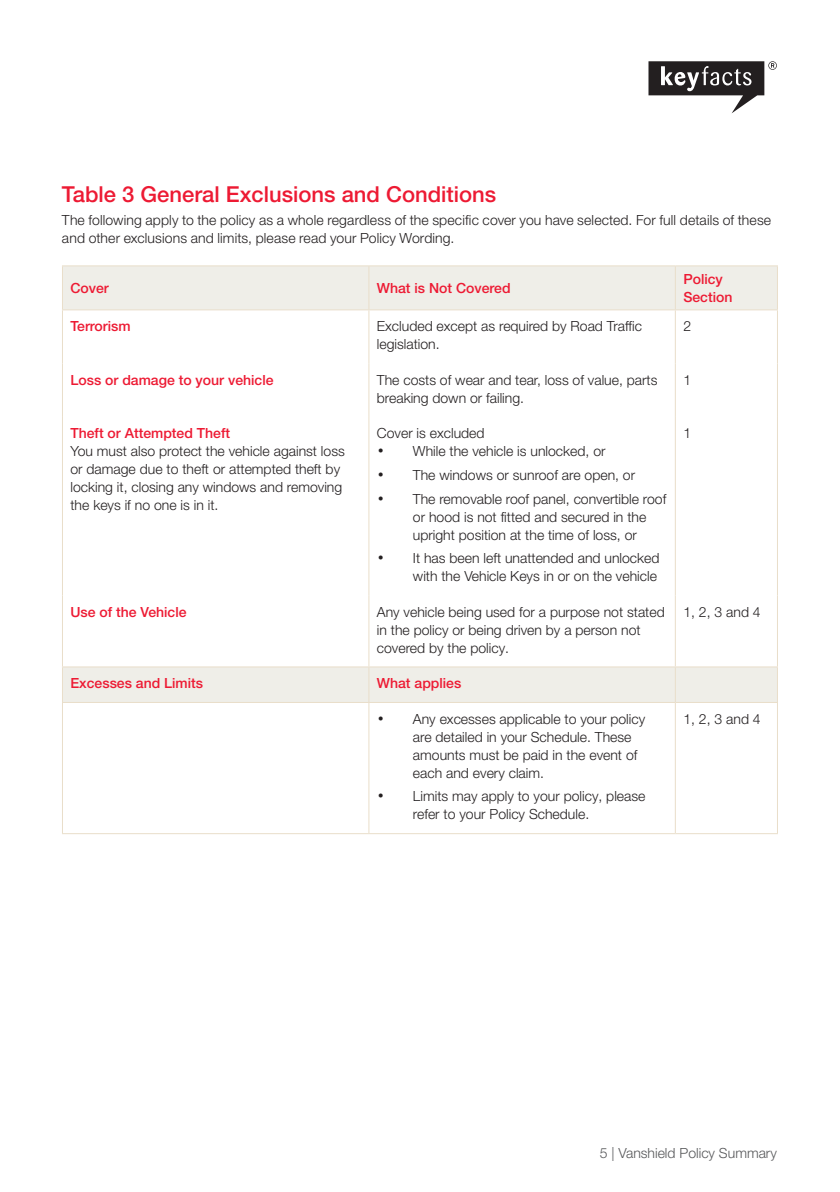
<style>
.page{position:relative;width:840px;height:1192px;background:#fff}
.page>*{position:absolute;margin:0;border:0;box-sizing:border-box;transform-origin:0 0}
.SINGLE_COLUMN_BODY{font:500 22px "Helvetica Neue LT Pro";color:#ed1a33}
.SINGLE_COLUMN_BODY-2{font:300 14px/18px "Helvetica Neue LT Pro";color:#231f20}
.TABLE_BODY{font:300 14px/18px "Helvetica Neue LT Pro";color:#231f20}
.TABLE_SUB_HEADER{font:500 14px "Helvetica Neue LT Pro";color:#ed1a33}
.BODY{font:500 14px "Helvetica Neue LT Pro";color:#ed1a33}
.BODY-2{font:300 14px "Helvetica Neue LT Pro";color:#57585a}
.s1{font-family:"Arial";font-size:16px}
</style>
<div class="page">
<svg style="left:63px;top:266px;width:713px;height:436px"></svg>
<hr style="left:62px;top:265px;width:307px;height:1px;background:#e9deca">
<hr style="left:62px;top:266px;width:1px;height:43px;background:#e9deca">
<hr style="left:369px;top:265px;width:306px;height:1px;background:#e9deca">
<hr style="left:368px;top:266px;width:1px;height:43px;background:#e9deca">
<hr style="left:675px;top:265px;width:102px;height:1px;background:#e9deca">
<hr style="left:674px;top:266px;width:1px;height:43px;background:#e9deca">
<hr style="left:776px;top:266px;width:1px;height:43px;background:#e9deca">
<hr style="left:62px;top:309px;width:307px;height:1px;background:#e9deca">
<hr style="left:62px;top:310px;width:1px;height:53px;background:#e9deca">
<hr style="left:369px;top:309px;width:306px;height:1px;background:#e9deca">
<hr style="left:368px;top:310px;width:1px;height:53px;background:#e9deca">
<hr style="left:675px;top:309px;width:102px;height:1px;background:#e9deca">
<hr style="left:674px;top:310px;width:1px;height:53px;background:#e9deca">
<hr style="left:776px;top:310px;width:1px;height:53px;background:#e9deca">
<hr style="left:62px;top:363px;width:1px;height:54px;background:#e9deca">
<hr style="left:368px;top:363px;width:1px;height:54px;background:#e9deca">
<hr style="left:674px;top:363px;width:1px;height:54px;background:#e9deca">
<hr style="left:776px;top:363px;width:1px;height:54px;background:#e9deca">
<hr style="left:62px;top:417px;width:1px;height:178px;background:#e9deca">
<hr style="left:368px;top:417px;width:1px;height:178px;background:#e9deca">
<hr style="left:674px;top:417px;width:1px;height:178px;background:#e9deca">
<hr style="left:776px;top:417px;width:1px;height:178px;background:#e9deca">
<hr style="left:62px;top:595px;width:1px;height:71px;background:#e9deca">
<hr style="left:368px;top:595px;width:1px;height:71px;background:#e9deca">
<hr style="left:674px;top:595px;width:1px;height:71px;background:#e9deca">
<hr style="left:776px;top:595px;width:1px;height:71px;background:#e9deca">
<hr style="left:62px;top:666px;width:307px;height:1px;background:#e9deca">
<hr style="left:62px;top:667px;width:1px;height:35px;background:#e9deca">
<hr style="left:369px;top:666px;width:306px;height:1px;background:#e9deca">
<hr style="left:368px;top:667px;width:1px;height:35px;background:#e9deca">
<hr style="left:675px;top:666px;width:102px;height:1px;background:#e9deca">
<hr style="left:674px;top:667px;width:1px;height:35px;background:#e9deca">
<hr style="left:776px;top:667px;width:1px;height:35px;background:#e9deca">
<hr style="left:62px;top:702px;width:307px;height:1px;background:#e9deca">
<hr style="left:62px;top:703px;width:1px;height:130px;background:#e9deca">
<hr style="left:369px;top:702px;width:306px;height:1px;background:#e9deca">
<hr style="left:368px;top:703px;width:1px;height:130px;background:#e9deca">
<hr style="left:675px;top:702px;width:102px;height:1px;background:#e9deca">
<hr style="left:674px;top:703px;width:1px;height:130px;background:#e9deca">
<hr style="left:776px;top:703px;width:1px;height:130px;background:#e9deca">
<hr style="left:62px;top:833px;width:307px;height:1px;background:#e9deca">
<hr style="left:369px;top:833px;width:306px;height:1px;background:#e9deca">
<hr style="left:675px;top:833px;width:102px;height:1px;background:#e9deca">
<svg style="left:648px;top:61px;width:128px;height:52px"></svg>
<p class="SINGLE_COLUMN_BODY" style="left:62px;top:181px;width:435px">Table 3 General Exclusions and Conditions</p>
<p class="SINGLE_COLUMN_BODY-2" style="left:62px;top:211px;width:710px">The following apply to the policy as a whole regardless of the specific cover you have selected. For full details of these and other exclusions and limits, please read your Policy Wording.</p>
<p class="BODY" style="left:70px;top:280px;width:40px">Cover</p>
<p class="BODY" style="left:377px;top:280px;width:135px">What is Not Covered</p>
<p class="BODY" style="left:683px;top:271px;width:41px">Policy</p>
<p class="BODY" style="left:683px;top:289px;width:51px">Section</p>
<p class="TABLE_SUB_HEADER" style="left:70px;top:318px;width:62px">Terrorism</p>
<p class="TABLE_BODY" style="left:377px;top:317px;width:266px">Excluded except as required by Road Traffic legislation.</p>
<p class="TABLE_BODY" style="left:683px;top:317px;width:9px">2</p>
<p class="TABLE_SUB_HEADER" style="left:70px;top:371px;width:204px">Loss or damage to your vehicle</p>
<p class="TABLE_BODY" style="left:377px;top:370px;width:282px">The costs of wear and tear, loss of value, parts breaking down or failing.</p>
<p class="TABLE_BODY" style="left:683px;top:370px;width:9px">1</p>
<p class="TABLE_SUB_HEADER" style="left:70px;top:425px;width:161px">Theft or Attempted Theft</p>
<p class="TABLE_BODY" style="left:70px;top:442px;width:276px">You must also protect the vehicle against loss or damage due to theft or attempted theft by locking it, closing any windows and removing the keys if no one is in it.</p>
<p class="TABLE_BODY" style="left:377px;top:424px;width:109px">Cover is excluded</p>
<p class="SINGLE_COLUMN_BODY-2" style="left:377px;top:442px;width:230px"><span class="s1">•</span> While the vehicle is unlocked, or</p>
<p class="SINGLE_COLUMN_BODY-2" style="left:377px;top:466px;width:260px"><span class="s1">•</span> The windows or sunroof are open, or</p>
<p class="SINGLE_COLUMN_BODY-2" style="left:413px;top:489px;width:255px;text-indent:-36px"><span class="s1">•</span> The removable roof panel, convertible roof or hood is not fitted and secured in the upright position at the time of loss, or</p>
<p class="SINGLE_COLUMN_BODY-2" style="left:377px;top:549px;width:284px;text-align:right"><span class="s1">•</span> It has been left unattended and unlocked with the Vehicle Keys in or on the vehicle</p>
<p class="TABLE_BODY" style="left:683px;top:424px;width:9px">1</p>
<p class="TABLE_SUB_HEADER" style="left:70px;top:603px;width:117px">Use of the Vehicle</p>
<p class="TABLE_BODY" style="left:377px;top:602px;width:289px">Any vehicle being used for a purpose not stated in the policy or being driven by a person not covered by the policy.</p>
<p class="TABLE_BODY" style="left:683px;top:602px;width:79px">1, 2, 3 and 4</p>
<p class="BODY" style="left:70px;top:675px;width:134px">Excesses and Limits</p>
<p class="BODY" style="left:377px;top:675px;width:86px">What applies</p>
<p class="SINGLE_COLUMN_BODY-2" style="left:413px;top:709px;width:234px;text-indent:-36px"><span class="s1">•</span> Any excesses applicable to your policy are detailed in your Schedule. These amounts must be paid in the event of each and every claim.</p>
<p class="SINGLE_COLUMN_BODY-2" style="left:413px;top:787px;width:234px;text-indent:-36px"><span class="s1">•</span> Limits may apply to your policy, please refer to your Policy Schedule.</p>
<p class="TABLE_BODY" style="left:683px;top:709px;width:79px">1, 2, 3 and 4</p>
<p class="BODY-2" style="left:599px;top:1145px;width:178px">5 | Vanshield Policy Summary</p>
</div>
